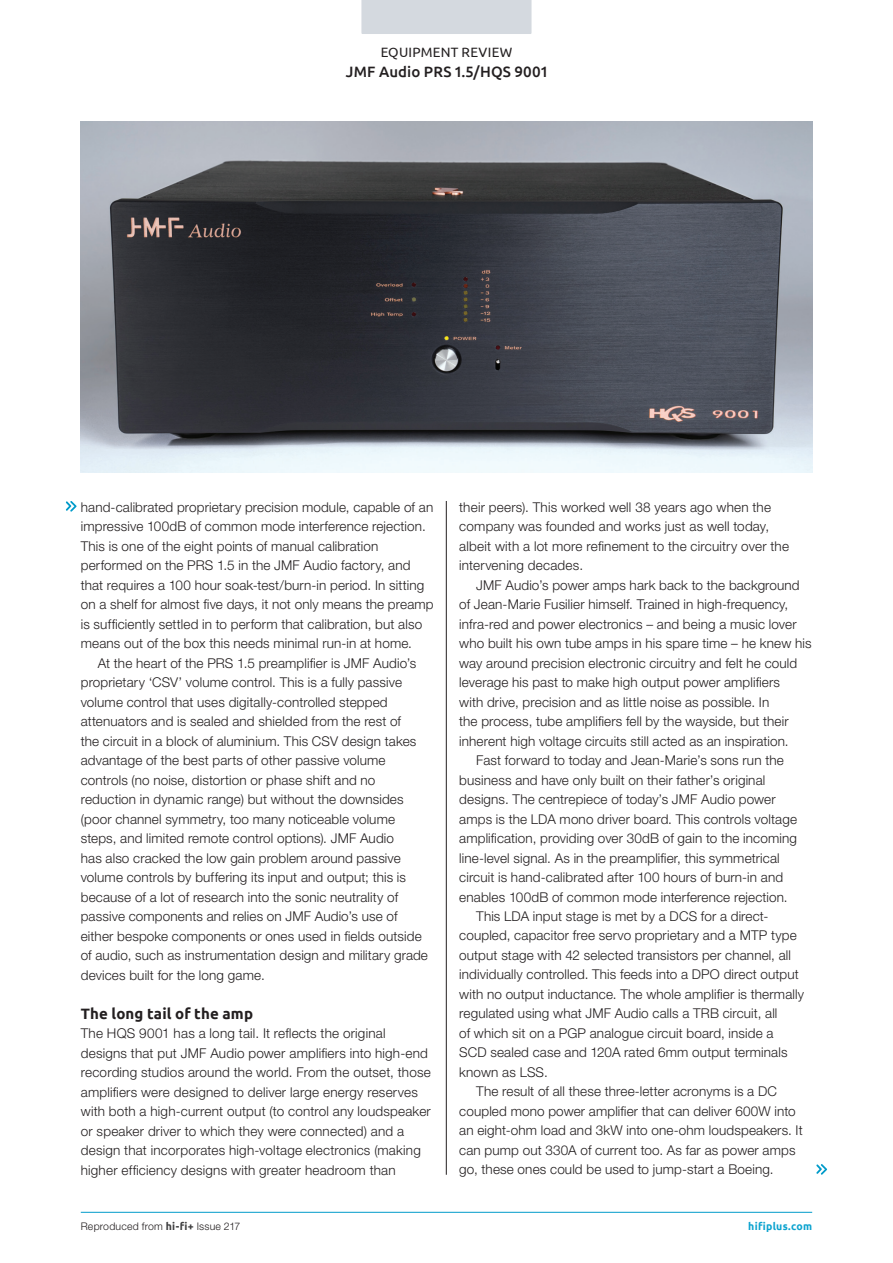
<style>
.page{position:relative;width:893px;height:1263px;background:#fff}
.page>*{position:absolute;margin:0;border:0;box-sizing:border-box;transform-origin:0 0}
.t1{font:500 15px "Ubuntu";letter-spacing:.015em;color:#231f20}
.t2{font:700 15px "Ubuntu";letter-spacing:.01em;color:#231f20}
.t3{font:300 13.5px/19.5px "Helvetica Neue LT Std";letter-spacing:.01em;color:#231f20}
.t4{font:13.5px "Ubuntu";letter-spacing:.02em;color:#231f20}
.t5{font:300 10.5px "Helvetica Neue LT Std";letter-spacing:.02em;color:#231f20}
.t6{font:700 10.5px "Ubuntu";letter-spacing:.025em;color:#0ca3cf}
.s1{font-family:"Ubuntu";font-weight:700;color:#3e3e3f}
</style>
<div class="page">
<div style="left:361px;top:0;width:170px;height:34px;background:#d4d9df"></div>
<hr style="left:446px;top:501px;width:1px;height:674px;background:#231f20">
<img style="left:81px;top:122px;width:731px;height:351px">
<svg style="left:66px;top:501px;width:11px;height:11px"></svg>
<svg style="left:816px;top:1164px;width:11px;height:11px"></svg>
<hr style="left:81px;top:1212px;width:731px;height:1px;background:#009bca">
<p class="t4" style="left:381px;top:44px;width:133px">EQUIPMENT REVIEW</p>
<p class="t1" style="left:346px;top:62px;width:203px">JMF Audio PRS 1.5/HQS 9001</p>
<p class="t3" style="left:81px;top:497px;width:354px">hand-calibrated proprietary precision module, capable of an impressive 100dB of common mode interference rejection.<br>This is one of the eight points of manual calibration performed on the PRS 1.5 in the JMF Audio factory, and that requires a 100 hour soak-test/burn-in period. In sitting on a shelf for almost five days, it not only means the preamp is sufficiently settled in to perform that calibration, but also means out of the box this needs minimal run-in at home.</p>
<p class="t3" style="left:81px;top:653px;width:349px;text-indent:17px">At the heart of the PRS 1.5 preamplifier is JMF Audio’s proprietary ‘CSV’ volume control. This is a fully passive volume control that uses digitally-controlled stepped attenuators and is sealed and shielded from the rest of<br>the circuit in a block of aluminium. This CSV design takes advantage of the best parts of other passive volume controls (no noise, distortion or phase shift and no reduction in dynamic range) but without the downsides (poor channel symmetry, too many noticeable volume steps, and limited remote control options). JMF Audio<br>has also cracked the low gain problem around passive volume controls by buffering its input and output; this is because of a lot of research into the sonic neutrality of passive components and relies on JMF Audio’s use of either bespoke components or ones used in fields outside of audio, such as instrumentation design and military grade devices built for the long game.</p>
<p class="t2" style="left:81px;top:1004px;width:174px">The long tail of the amp</p>
<p class="t3" style="left:81px;top:1023px;width:352px">The HQS 9001 has a long tail. It reflects the original designs that put JMF Audio power amplifiers into high-end recording studios around the world. From the outset, those amplifiers were designed to deliver large energy reserves with both a high-current output (to control any loudspeaker or speaker driver to which they were connected) and a design that incorporates high-voltage electronics (making higher efficiency designs with greater headroom than</p>
<p class="t3" style="left:459px;top:497px;width:331px">their peers). This worked well 38 years ago when the company was founded and works just as well today, albeit with a lot more refinement to the circuitry over the intervening decades.</p>
<p class="t3" style="left:476px;top:575px;width:325px">JMF Audio’s power amps hark back to the background</p>
<p class="t3" style="left:459px;top:594px;width:331px">of Jean-Marie Fusilier himself. Trained in high-frequency,</p>
<p class="t3" style="left:459px;top:614px;width:339px">infra-red and power electronics – and being a music lover</p>
<p class="t3" style="left:459px;top:633px;width:354px">who built his own tube amps in his spare time – he knew his</p>
<p class="t3" style="left:459px;top:653px;width:340px">way around precision electronic circuitry and felt he could</p>
<p class="t3" style="left:459px;top:672px;width:322px">leverage his past to make high output power amplifiers</p>
<p class="t3" style="left:459px;top:692px;width:312px">with drive, precision and as little noise as possible. In</p>
<p class="t3" style="left:459px;top:711px;width:331px">the process, tube amplifiers fell by the wayside, but their</p>
<p class="t3" style="left:459px;top:731px;width:331px">inherent high voltage circuits still acted as an inspiration.</p>
<p class="t3" style="left:476px;top:750px;width:309px">Fast forward to today and Jean-Marie’s sons run the</p>
<p class="t3" style="left:459px;top:770px;width:308px">business and have only built on their father’s original</p>
<p class="t3" style="left:459px;top:789px;width:318px">designs. The centrepiece of today’s JMF Audio power</p>
<p class="t3" style="left:459px;top:809px;width:339px">amps is the LDA mono driver board. This controls voltage</p>
<p class="t3" style="left:459px;top:828px;width:339px">amplification, providing over 30dB of gain to the incoming</p>
<p class="t3" style="left:459px;top:848px;width:322px">line-level signal. As in the preamplifier, this symmetrical</p>
<p class="t3" style="left:459px;top:867px;width:325px">circuit is hand-calibrated after 100 hours of burn-in and</p>
<p class="t3" style="left:459px;top:887px;width:330px">enables 100dB of common mode interference rejection.</p>
<p class="t3" style="left:476px;top:906px;width:294px">This LDA input stage is met by a DCS for a direct-</p>
<p class="t3" style="left:459px;top:926px;width:339px">coupled, capacitor free servo proprietary and a MTP type</p>
<p class="t3" style="left:459px;top:945px;width:333px">output stage with 42 selected transistors per channel, all</p>
<p class="t3" style="left:459px;top:965px;width:341px">individually controlled. This feeds into a DPO direct output</p>
<p class="t3" style="left:459px;top:984px;width:346px">with no output inductance. The whole amplifier is thermally</p>
<p class="t3" style="left:459px;top:1004px;width:320px">regulated using what JMF Audio calls a TRB circuit, all</p>
<p class="t3" style="left:459px;top:1023px;width:316px">of which sit on a PGP analogue circuit board, inside a</p>
<p class="t3" style="left:459px;top:1043px;width:330px">SCD sealed case and 120A rated 6mm output terminals</p>
<p class="t3" style="left:459px;top:1062px;width:90px">known as LSS.</p>
<p class="t3" style="left:476px;top:1081px;width:302px">The result of all these three-letter acronyms is a DC</p>
<p class="t3" style="left:459px;top:1101px;width:338px">coupled mono power amplifier that can deliver 600W into</p>
<p class="t3" style="left:459px;top:1120px;width:345px">an eight-ohm load and 3kW into one-ohm loudspeakers. It</p>
<p class="t3" style="left:459px;top:1140px;width:338px">can pump out 330A of current too. As far as power amps</p>
<p class="t3" style="left:459px;top:1159px;width:316px">go, these ones could be used to jump-start a Boeing.</p>
<p class="t5" style="left:81px;top:1219px;width:161px">Reproduced from <span class="s1">hi-fi+</span> Issue 217</p>
<p class="t6" style="left:748px;top:1219px;width:65px">hifiplus.com</p>
</div>
